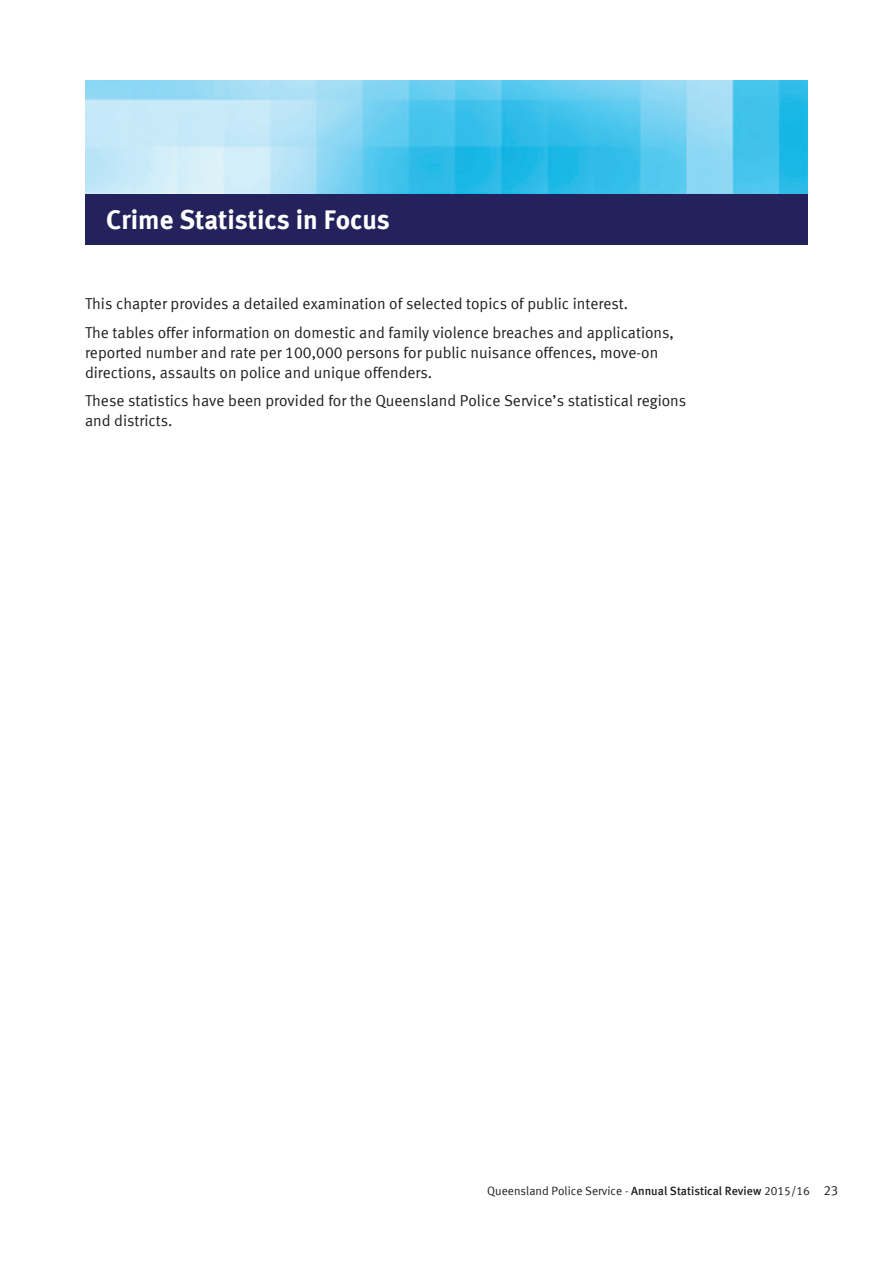
<style>
.page{position:relative;width:893px;height:1263px;background:#fff}
.page>*{position:absolute;margin:0;border:0;box-sizing:border-box;transform-origin:0 0}
.t1{font:27px "Meta Bold CELF";color:#fff}
.t2{font:15.75px/20px "Meta Normal LF";color:#231f20}
.t3{font:12px "Meta Normal LF";color:#231f20}
.s1{font-family:"Meta Medium LF"}
.s2{font-size:13.5px}
</style>
<div class="page">
<div style="left:85px;top:193px;width:723px;height:51px;background:#23225c"></div>
<img style="left:85px;top:81px;width:723px;height:112px">
<h1 class="t1" style="left:106px;top:203px;width:285px">Crime Statistics in Focus</h1>
<p class="t2" style="left:85px;top:289px;width:590px;line-height:28.5px">This chapter provides a detailed examination of selected topics of public interest.<br>The tables offer information on domestic and family violence breaches and applications,</p>
<p class="t2" style="left:85px;top:342px;width:575px">reported number and rate per 100,000 persons for public nuisance offences, move-on directions, assaults on police and unique offenders.</p>
<p class="t2" style="left:85px;top:390px;width:603px">These statistics have been provided for the Queensland Police Service’s statistical regions and districts.</p>
<p class="t3" style="left:487px;top:1184px;width:353px">Queensland Police Service - <span class="s1">Annual Statistical Review</span> 2015/16 <span class="s2">23</span></p>
</div>
